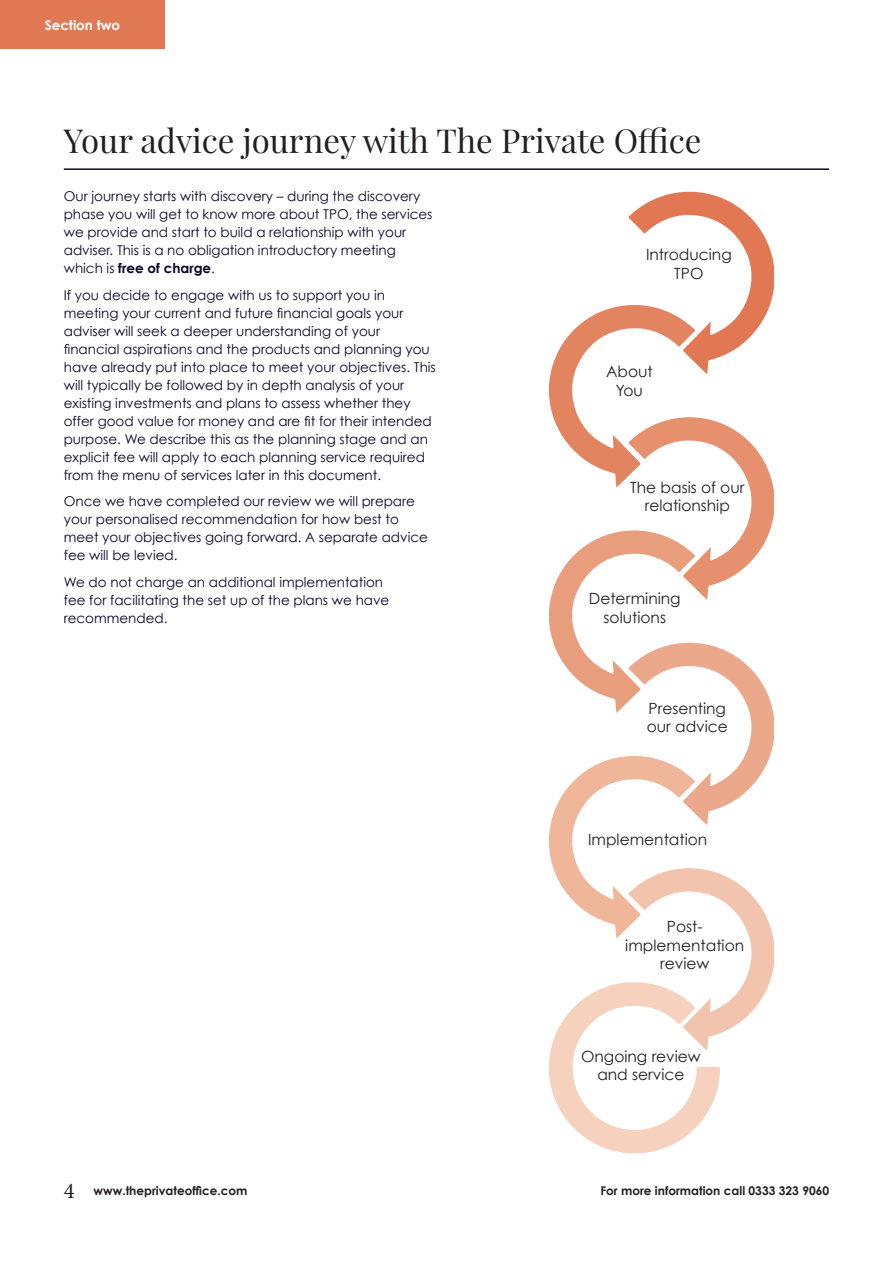
<style>
.page{position:relative;width:893px;height:1263px;background:#fff}
.page>*{position:absolute;margin:0;border:0;box-sizing:border-box;transform-origin:0 0}
.t1{font:33px "Playfair Display";color:#231f20}
.t2{font:15.45px/18.6px "Century Gothic";color:#231f20;text-align:center}
.t3{font:13.5px/18px "Century Gothic";color:#0c0528}
.t4{font:700 13.5px "Century Gothic";color:#fff}
.t5{font:700 12px "Century Gothic";color:#231f20}
.s1{font-weight:700}
.s2{font-family:"Minion Pro";font-weight:400;font-size:22.5px}
</style>
<div class="page">
<svg style="left:550px;top:191px;width:224px;height:962px"></svg>
<hr style="left:64px;top:168px;width:765px;height:2px;background:#0c0528">
<div style="left:0;top:0;width:164px;height:49px;background:#e07953"></div>
<p class="t4" style="left:45px;top:16px;width:77px">Section two</p>
<h1 class="t1" style="left:64px;top:120px;width:639px">Your advice journey with The Private Office</h1>
<p class="t3" style="left:64px;top:187px;width:370px">Our journey starts with discovery – during the discovery phase you will get to know more about TPO, the services we provide and start to build a relationship with your adviser. This is a no obligation introductory meeting which is <span class="s1">free of charge</span>.</p>
<p class="t3" style="left:64px;top:286px;width:374px">If you decide to engage with us to support you in meeting your current and future financial goals your adviser will seek a deeper understanding of your financial aspirations and the products and planning you have already put into place to meet your objectives. This will typically be followed by in depth analysis of your existing investments and plans to assess whether they offer good value for money and are fit for their intended purpose. We describe this as the planning stage and an explicit fee will apply to each planning service required from the menu of services later in this document.</p>
<p class="t3" style="left:64px;top:492px;width:366px">Once we have completed our review we will prepare your personalised recommendation for how best to meet your objectives going forward. A separate advice fee will be levied.</p>
<p class="t3" style="left:64px;top:573px;width:327px">We do not charge an additional implementation fee for facilitating the set up of the plans we have recommended.</p>
<p class="t2" style="left:646px;top:245px;width:87px">Introducing<br>TPO</p>
<p class="t2" style="left:606px;top:362px;width:48px">About<br>You</p>
<p class="t2" style="left:630px;top:478px;width:116px">The basis of our relationship</p>
<p class="t2" style="left:589px;top:589px;width:93px">Determining solutions</p>
<p class="t2" style="left:647px;top:698px;width:83px;text-align:left">Presenting our advice</p>
<p class="t2" style="left:588px;top:829px;width:121px">Implementation</p>
<p class="t2" style="left:625px;top:917px;width:120px">Post&shy;implementation review</p>
<p class="t2" style="left:581px;top:1047px;width:121px">Ongoing review and service</p>
<p class="t5" style="left:64px;top:1183px;width:185px"><span class="s2">4</span> www.theprivateoffice.com</p>
<p class="t5" style="left:600px;top:1183px;width:230px">For more information call 0333 323 9060</p>
</div>
